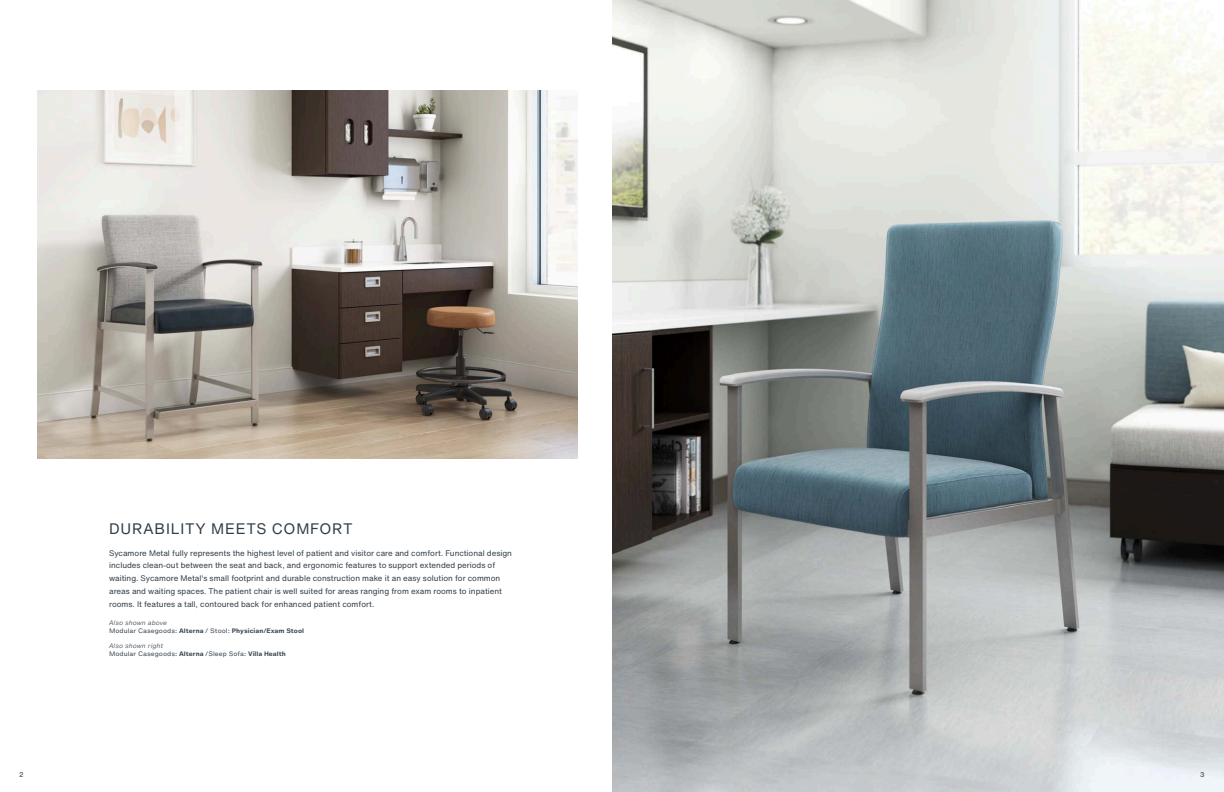
<style>
.page{position:relative;width:1224px;height:792px;background:#fff}
.page>*{position:absolute;margin:0;border:0;box-sizing:border-box;transform-origin:0 0}
.Main_Copy__Text__8_1{font:15px "Helvetica Now Text";letter-spacing:.05em;color:#313e48}
.Main_Copy__Text__8_1-2{font:8px/12.8px "Helvetica Now Text";color:#313e48}
.Page_Number__Flush_L{font:7px "Helvetica Now Text";color:#313e48}
.Page_Number__Flush_R{font:7px "Helvetica Now Text";color:#313e48}
.Details__Text__5_9_7{font:700 5.9px "Helvetica Now Micro";color:#313e48}
.Details__Text__5_9_7-2{font:5.9px "Helvetica Now Micro";color:#313e48}
.Details__Text__5_9_7-3{font:italic 300 5.9px "Helvetica Now Micro";color:#313e48}
.s1{font-weight:400}
.s2{font-weight:700}
</style>
<div class="page">
<img style="left:613px;top:0;width:611px;height:792px">
<img style="left:37px;top:90px;width:540px;height:369px">
<p class="Main_Copy__Text__8_1" style="left:109px;top:517px;width:245px">DURABILITY MEETS COMFORT</p>
<p class="Main_Copy__Text__8_1-2" style="left:109px;top:546px;width:404px">Sycamore Metal fully represents the highest level of patient and visitor care and comfort. Functional design includes clean-out between the seat and back, and ergonomic features to support extended periods of waiting. Sycamore Metal's small footprint and durable construction make it an easy solution for common areas and waiting spaces. The patient chair is well suited for areas ranging from exam rooms to inpatient rooms. It features a tall, contoured back for enhanced patient comfort.</p>
<p class="Details__Text__5_9_7-3" style="left:109px;top:618px;width:60px">Also shown above</p>
<p class="Details__Text__5_9_7" style="left:109px;top:626px;width:196px"><span class="s1">Modular Casegoods:</span> Alterna <span class="s1">/ Stool:</span> Physician/Exam Stool</p>
<p class="Details__Text__5_9_7-3" style="left:109px;top:642px;width:56px">Also shown right</p>
<p class="Details__Text__5_9_7-2" style="left:109px;top:650px;width:178px">Modular Casegoods: <span class="s2">Alterna</span> /Sleep Sofa: <span class="s2">Villa Health</span></p>
<p class="Page_Number__Flush_L" style="left:19px;top:769px;width:6px">2</p>
<p class="Page_Number__Flush_R" style="left:1200px;top:769px;width:6px">3</p>
</div>
